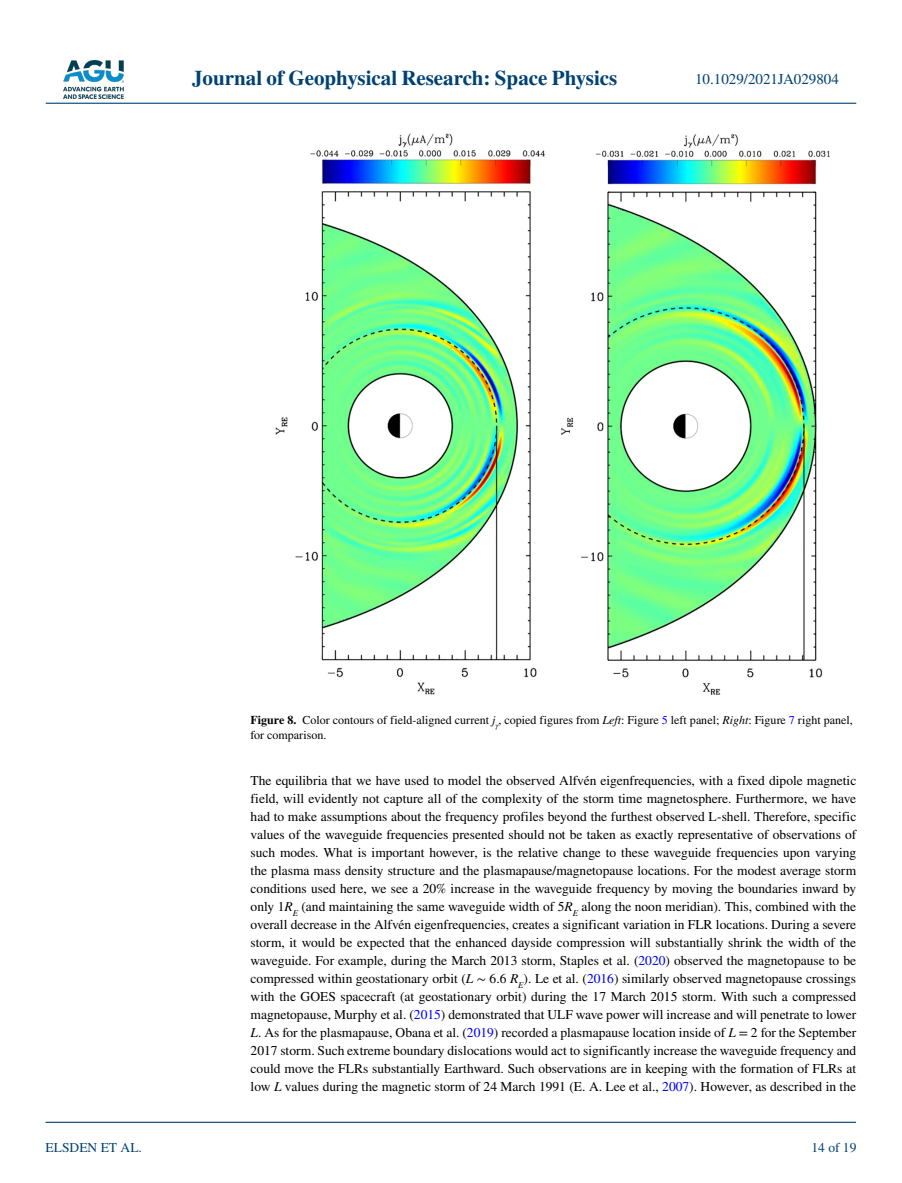
<style>
.page{position:relative;width:902px;height:1183px;background:#fff}
.page>*{position:absolute;margin:0;border:0;box-sizing:border-box;transform-origin:0 0}
.t1{font:700 21px "STIX";color:#004174}
.t2{font:15px "STIX";color:#004174}
.t3{font:13.5px/18px "STIX";color:#000;text-align:justify}
.t4{font:13.5px "STIX";color:#004174}
.t5{font:12px/15px "STIX";color:#000}
.s1{font-weight:700}
.s2{font-style:italic}
.s3{color:#00f}
.s4{font-family:"STIX Math"}
</style>
<div class="page">
<img style="left:63px;top:60px;width:60px;height:39px">
<hr style="left:46px;top:103px;width:810px;height:1px;background:#004174">
<hr style="left:45px;top:1121px;width:810px;height:1px;background:#004174">
<img style="left:276px;top:134px;width:554px;height:561px">
<h1 class="t1" style="left:192px;top:66px;width:427px">Journal of Geophysical Research: Space Physics</h1>
<p class="t2" style="left:695px;top:69px;width:145px">10.1029/2021JA029804</p>
<p class="t4" style="left:45px;top:1138px;width:98px">ELSDEN ET AL.</p>
<p class="t5" style="left:250px;top:713px;width:603px"><span class="s1">Figure 8.</span> Color contours of field-aligned current <span class="s2">j</span><sub>γ</sub>, copied figures from <span class="s2">Left</span>: Figure <span class="s3">5</span> left panel; <span class="s2">Right</span>: Figure <span class="s3">7</span> right panel, for comparison.</p>
<p class="t3" style="left:250px;top:772px;width:607px">The equilibria that we have used to model the observed Alfvén eigenfrequencies, with a fixed dipole magnetic field, will evidently not capture all of the complexity of the storm time magnetosphere. Furthermore, we have had to make assumptions about the frequency profiles beyond the furthest observed L-shell. Therefore, specific values of the waveguide frequencies presented should not be taken as exactly representative of observations of such modes. What is important however, is the relative change to these waveguide frequencies upon varying the plasma mass density structure and the plasmapause/magnetopause locations. For the modest average storm conditions used here, we see a 20% increase in the waveguide frequency by moving the boundaries inward by only 1<span class="s2">R</span><sub>E</sub> (and maintaining the same waveguide width of 5<span class="s2">R</span><sub>E</sub> along the noon meridian). This, combined with the overall decrease in the Alfvén eigenfrequencies, creates a significant variation in FLR locations. During a severe storm, it would be expected that the enhanced dayside compression will substantially shrink the width of the waveguide. For example, during the March 2013 storm, Staples et al. (<span class="s3">2020</span>) observed the magnetopause to be compressed within geostationary orbit (<span class="s2">L</span> <span class="s4">∼</span> 6.6 <span class="s2">R</span><sub>E</sub>). Le et al. (<span class="s3">2016</span>) similarly observed magnetopause crossings with the GOES spacecraft (at geostationary orbit) during the 17 March 2015 storm. With such a compressed magnetopause, Murphy et al. (<span class="s3">2015</span>) demonstrated that ULF wave power will increase and will penetrate to lower <span class="s2">L</span>. As for the plasmapause, Obana et al. (<span class="s3">2019</span>) recorded a plasmapause location inside of <span class="s2">L</span> = 2 for the September 2017 storm. Such extreme boundary dislocations would act to significantly increase the waveguide frequency and could move the FLRs substantially Earthward. Such observations are in keeping with the formation of FLRs at low <span class="s2">L</span> values during the magnetic storm of 24 March 1991 (E. A. Lee et al., <span class="s3">2007</span>). However, as described in the</p>
<p class="t4" style="left:811px;top:1138px;width:46px">14 of 19</p>
</div>
